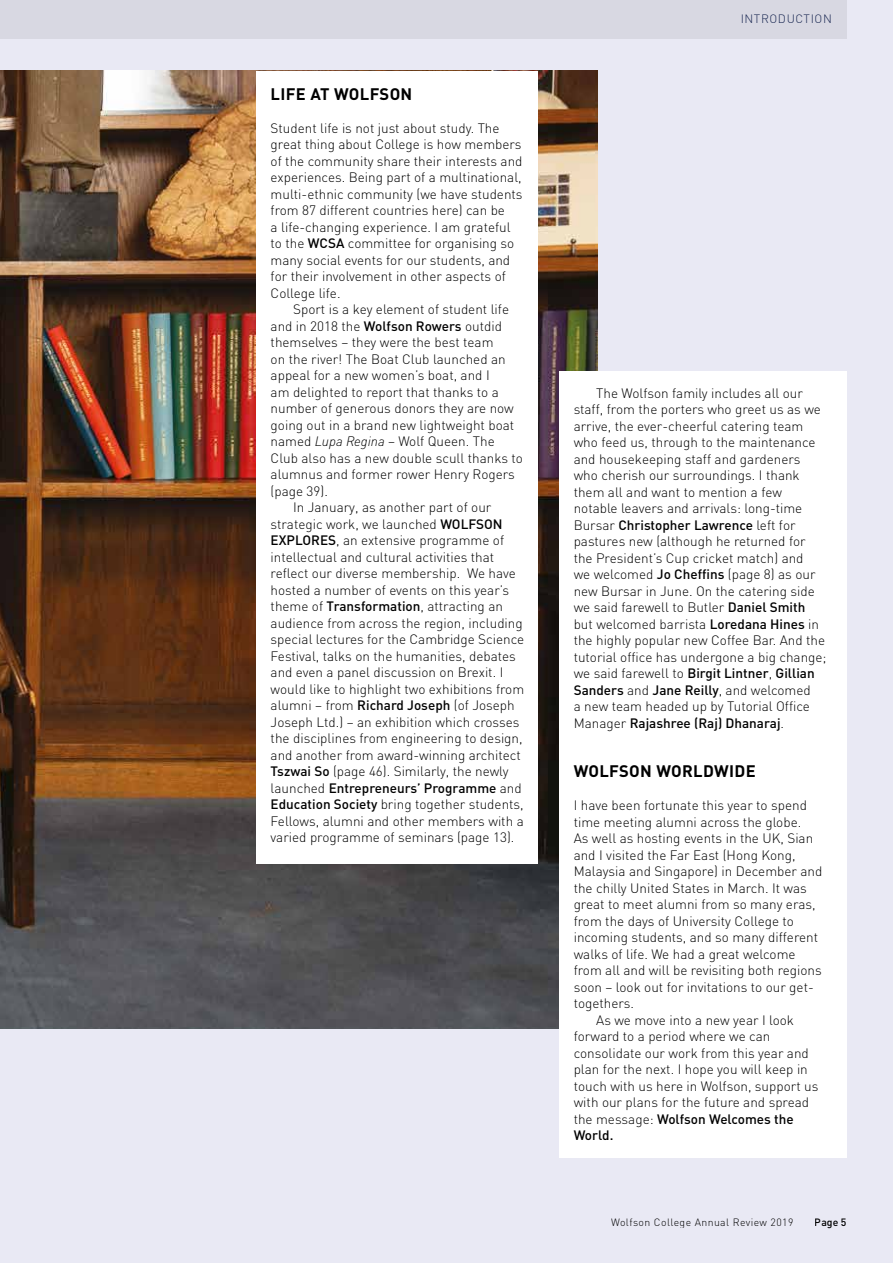
<style>
.page{position:relative;width:893px;height:1263px;background:#e9e9f4}
.page>*{position:absolute;margin:0;border:0;box-sizing:border-box;transform-origin:0 0}
.t1{font:700 16.5px "DINCE";letter-spacing:.02em;color:#000}
.t2{font:300 13.5px/16.5px "DINCE";color:#000}
.t3{font:500 13.5px "DINCE";color:#000}
.t4{font:300 12px "DINCE";letter-spacing:.05em;color:#20315e}
.t5{font:300 10.5px "DINCE";letter-spacing:.04em;color:#000}
.t6{font:500 10.5px "DINCE";color:#000}
.s1{font-weight:500}
.s2{font-family:"DINOT";font-style:italic}
.s3{font-weight:300}
</style>
<div class="page">
<div style="left:0;top:0;width:846px;height:38px;background:#d8d8e2"></div>
<hr style="left:0;top:0;width:1px;height:38px;background:#ededed">
<img style="left:0;top:71px;width:597px;height:957px">
<div style="left:559px;top:371px;width:287px;height:787px;background:#fff"></div>
<div style="left:257px;top:71px;width:281px;height:793px;background:#fff"></div>
<p class="t1" style="left:271px;top:83px;width:143px">LIFE AT WOLFSON</p>
<p class="t2" style="left:271px;top:120px;width:253px">Student life is not just about study. The great thing about College is how members of the community share their interests and experiences. Being part of a multinational, multi-ethnic community (we have students from 87 different countries here) can be<br>a life-changing experience. I am grateful to the <span class="s1">WCSA</span> committee for organising so many social events for our students, and for their involvement in other aspects of College life.</p>
<p class="t2" style="left:293px;top:301px;width:217px">Sport is a key element of student life</p>
<p class="t2" style="left:271px;top:318px;width:233px">and in 2018 the <span class="s1">Wolfson Rowers</span> outdid</p>
<p class="t2" style="left:271px;top:334px;width:224px">themselves – they were the best team</p>
<p class="t2" style="left:271px;top:351px;width:237px">on the river! The Boat Club launched an</p>
<p class="t2" style="left:271px;top:367px;width:221px">appeal for a new women’s boat, and I</p>
<p class="t2" style="left:271px;top:384px;width:230px">am delighted to report that thanks to a</p>
<p class="t2" style="left:271px;top:400px;width:245px">number of generous donors they are now</p>
<p class="t2" style="left:271px;top:417px;width:245px">going out in a brand new lightweight boat</p>
<p class="t2" style="left:271px;top:433px;width:226px">named <span class="s2">Lupa Regina</span> – Wolf Queen. The</p>
<p class="t2" style="left:271px;top:450px;width:254px">Club also has a new double scull thanks to</p>
<p class="t2" style="left:271px;top:466px;width:246px">alumnus and former rower Henry Rogers</p>
<p class="t2" style="left:271px;top:483px;width:59px">(page 39).</p>
<p class="t2" style="left:293px;top:499px;width:200px">In January, as another part of our</p>
<p class="t2" style="left:271px;top:516px;width:233px">strategic work, we launched <span class="s1">WOLFSON</span></p>
<p class="t2" style="left:271px;top:532px;width:235px"><span class="s1">EXPLORES</span>, an extensive programme of</p>
<p class="t2" style="left:271px;top:549px;width:225px">intellectual and cultural activities that</p>
<p class="t2" style="left:271px;top:565px;width:247px">reflect our diverse membership. We have</p>
<p class="t2" style="left:271px;top:582px;width:240px">hosted a number of events on this year’s</p>
<p class="t2" style="left:271px;top:598px;width:234px">theme of <span class="s1">Transformation</span>, attracting an</p>
<p class="t2" style="left:271px;top:615px;width:254px">audience from across the region, including</p>
<p class="t2" style="left:271px;top:631px;width:255px">special lectures for the Cambridge Science</p>
<p class="t2" style="left:271px;top:648px;width:247px">Festival, talks on the humanities, debates</p>
<p class="t2" style="left:271px;top:664px;width:234px">and even a panel discussion on Brexit. I</p>
<p class="t2" style="left:271px;top:681px;width:255px">would like to highlight two exhibitions from</p>
<p class="t2" style="left:271px;top:697px;width:246px">alumni – from <span class="s1">Richard Joseph</span> (of Joseph</p>
<p class="t2" style="left:271px;top:714px;width:250px">Joseph Ltd.) – an exhibition which crosses</p>
<p class="t2" style="left:271px;top:730px;width:253px">the disciplines from engineering to design,</p>
<p class="t2" style="left:271px;top:747px;width:252px">and another from award-winning architect</p>
<p class="t2" style="left:271px;top:763px;width:239px"><span class="s1">Tszwai So</span> (page 46). Similarly, the newly</p>
<p class="t3" style="left:271px;top:779px;width:252px"><span class="s3">launched</span> Entrepreneurs’ Programme <span class="s3">and</span></p>
<p class="t2" style="left:271px;top:796px;width:255px"><span class="s1">Education Society</span> bring together students,</p>
<p class="t2" style="left:271px;top:813px;width:255px">Fellows, alumni and other members with a</p>
<p class="t2" style="left:271px;top:829px;width:245px">varied programme of seminars (page 13).</p>
<p class="t4" style="left:741px;top:11px;width:93px">INTRODUCTION</p>
<p class="t2" style="left:574px;top:384px;width:254px;text-indent:23px">The Wolfson family includes all our staff, from the porters who greet us as we arrive, the ever-cheerful catering team who feed us, through to the maintenance and housekeeping staff and gardeners who cherish our surroundings. I thank them all and want to mention a few notable leavers and arrivals: long-time Bursar <span class="s1">Christopher Lawrence</span> left for pastures new (although he returned for the President’s Cup cricket match) and<br>we welcomed <span class="s1">Jo Cheffins</span> (page 8) as our new Bursar in June. On the catering side we said farewell to Butler <span class="s1">Daniel Smith </span>but welcomed barrista <span class="s1">Loredana Hines</span> in the highly popular new Coffee Bar. And the tutorial office has undergone a big change; we said farewell to <span class="s1">Birgit Lintner</span>, <span class="s1">Gillian Sanders</span> and <span class="s1">Jane Reilly</span>, and welcomed<br>a new team headed up by Tutorial Office Manager <span class="s1">Rajashree (Raj) Dhanaraj</span>.</p>
<p class="t1" style="left:574px;top:760px;width:183px">WOLFSON WORLDWIDE</p>
<p class="t2" style="left:574px;top:797px;width:235px">I have been fortunate this year to spend</p>
<p class="t2" style="left:574px;top:813px;width:229px">time meeting alumni across the globe.</p>
<p class="t2" style="left:574px;top:830px;width:241px">As well as hosting events in the UK, Sian</p>
<p class="t2" style="left:574px;top:846px;width:223px">and I visited the Far East (Hong Kong,</p>
<p class="t2" style="left:574px;top:863px;width:250px">Malaysia and Singapore) in December and</p>
<p class="t2" style="left:574px;top:879px;width:235px">the chilly United States in March. It was</p>
<p class="t2" style="left:574px;top:896px;width:243px">great to meet alumni from so many eras,</p>
<p class="t2" style="left:574px;top:912px;width:222px">from the days of University College to</p>
<p class="t2" style="left:574px;top:929px;width:246px">incoming students, and so many different</p>
<p class="t2" style="left:574px;top:945px;width:223px">walks of life. We had a great welcome</p>
<p class="t2" style="left:574px;top:962px;width:250px">from all and will be revisiting both regions</p>
<p class="t2" style="left:574px;top:978px;width:242px">soon – look out for invitations to our get-</p>
<p class="t2" style="left:574px;top:995px;width:62px">togethers.</p>
<p class="t2" style="left:596px;top:1011px;width:199px">As we move into a new year I look</p>
<p class="t2" style="left:574px;top:1028px;width:198px">forward to a period where we can</p>
<p class="t2" style="left:574px;top:1044px;width:237px">consolidate our work from this year and</p>
<p class="t2" style="left:574px;top:1061px;width:236px">plan for the next. I hope you will keep in</p>
<p class="t2" style="left:574px;top:1077px;width:246px">touch with us here in Wolfson, support us</p>
<p class="t2" style="left:574px;top:1094px;width:237px">with our plans for the future and spread</p>
<p class="t3" style="left:574px;top:1110px;width:221px"><span class="s3">the message:</span> Wolfson Welcomes the</p>
<p class="t3" style="left:574px;top:1126px;width:41px">World.</p>
<p class="t5" style="left:611px;top:1215px;width:184px">Wolfson College Annual Review 2019</p>
<p class="t6" style="left:815px;top:1215px;width:33px">Page 5</p>
</div>
